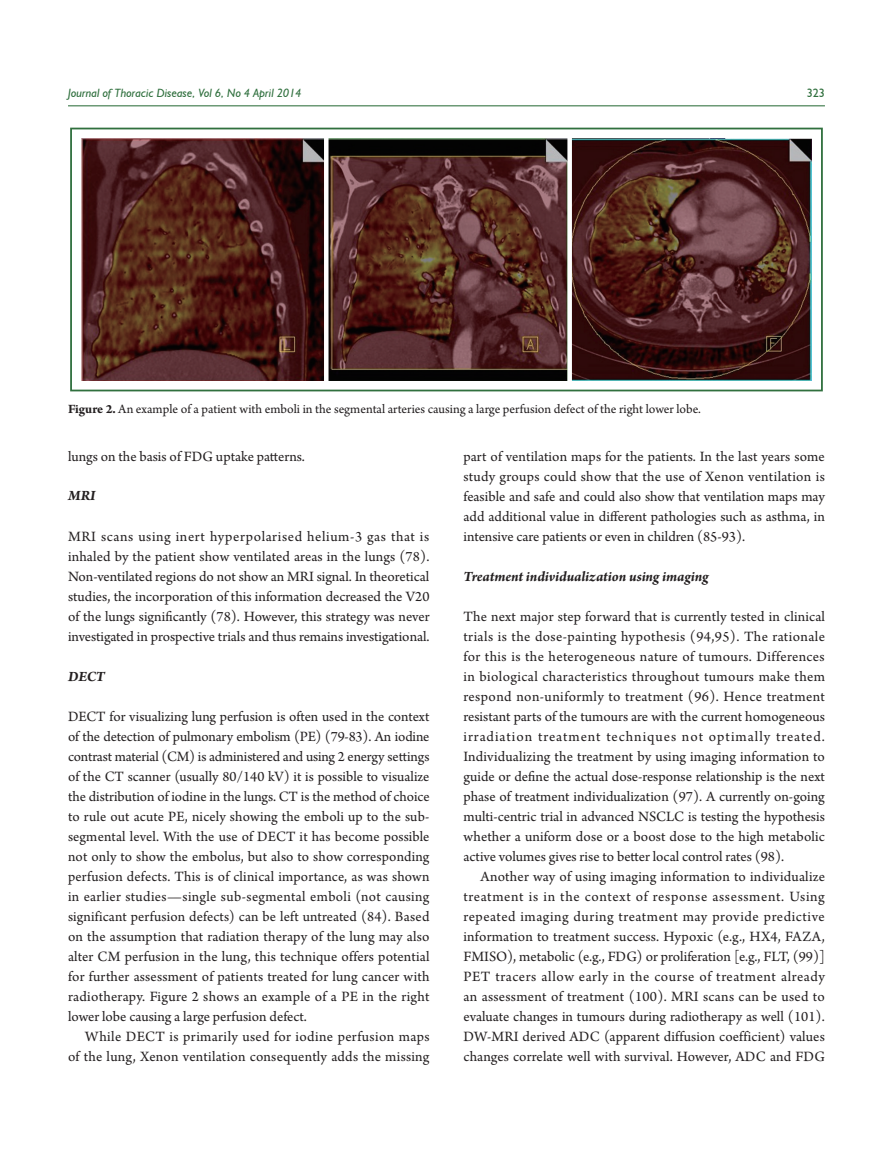
<style>
.page{position:relative;width:893px;height:1170px;background:#fff}
.page>*{position:absolute;margin:0;border:0;box-sizing:border-box;transform-origin:0 0}
.t1{font:15px/20px "Arno Pro";color:#231f20;text-align:justify}
.t2{font:15px/20px "Arno Pro";letter-spacing:.02em;color:#231f20;text-align:right}
.t3{font:italic 700 15px "Arno Pro";letter-spacing:-.005em;color:#231f20}
.t4{font:13.5px "Arno Pro";color:#231f20}
.t5{font:italic 12px "Humanist 521 BT";color:#30703e}
.t6{font:12px "Humanist 521 BT";color:#30703e}
.s1{font-weight:700}
</style>
<div class="page">
<hr style="left:68px;top:105px;width:757px;height:1px;background:#30703e">
<img style="left:82px;top:138px;width:729px;height:242px">
<div style="left:70px;top:128px;width:753px;height:263px;border:2px solid #30703e"></div>
<hr style="left:324px;top:134px;width:4px;height:249px;background:#fff">
<div style="left:567px;top:134px;width:5px;height:249px;background:#fff"></div>
<p class="t5" style="left:68px;top:86px;width:235px">Journal of Thoracic Disease, Vol 6, No 4 April 2014</p>
<p class="t6" style="left:807px;top:86px;width:20px">323</p>
<p class="t4" style="left:68px;top:401px;width:634px"><span class="s1">Figure 2.</span> An example of a patient with emboli in the segmental arteries causing a large perfusion defect of the right lower lobe.</p>
<p class="t1" style="left:68px;top:447px;width:238px">lungs on the basis of FDG uptake patterns.</p>
<p class="t3" style="left:68px;top:487px;width:29px">MRI</p>
<p class="t1" style="left:68px;top:527px;width:363px">MRI scans using inert hyperpolarised helium-3 gas that is inhaled by the patient show ventilated areas in the lungs (78).<br>Non-ventilated regions do not show an MRI signal. In theoretical studies, the incorporation of this information decreased the V20 of the lungs significantly (78). However, this strategy was never investigated in prospective trials and thus remains investigational.</p>
<p class="t3" style="left:68px;top:667px;width:39px">DECT</p>
<p class="t1" style="left:68px;top:707px;width:363px">DECT for visualizing lung perfusion is often used in the context of the detection of pulmonary embolism (PE) (79-83). An iodine contrast material (CM) is administered and using 2 energy settings of the CT scanner (usually 80/140 kV) it is possible to visualize the distribution of iodine in the lungs. CT is the method of choice to rule out acute PE, nicely showing the emboli up to the sub&shy;segmental level. With the use of DECT it has become possible not only to show the embolus, but also to show corresponding perfusion defects. This is of clinical importance, as was shown in earlier studies—single sub-segmental emboli (not causing significant perfusion defects) can be left untreated (84). Based on the assumption that radiation therapy of the lung may also alter CM perfusion in the lung, this technique offers potential for further assessment of patients treated for lung cancer with radiotherapy. Figure 2 shows an example of a PE in the right lower lobe causing a large perfusion defect.</p>
<p class="t2" style="left:68px;top:1026px;width:363px">While DECT is primarily used for iodine perfusion maps<br>of the lung, Xenon ventilation consequently adds the missing</p>
<p class="t1" style="left:463px;top:447px;width:363px">part of ventilation maps for the patients. In the last years some study groups could show that the use of Xenon ventilation is feasible and safe and could also show that ventilation maps may add additional value in different pathologies such as asthma, in intensive care patients or even in children (85-93).</p>
<p class="t3" style="left:463px;top:567px;width:247px">Treatment individualization using imaging</p>
<p class="t1" style="left:463px;top:607px;width:363px">The next major step forward that is currently tested in clinical trials is the dose-painting hypothesis (94,95). The rationale for this is the heterogeneous nature of tumours. Differences in biological characteristics throughout tumours make them respond non-uniformly to treatment (96). Hence treatment resistant parts of the tumours are with the current homogeneous irradiation treatment techniques not optimally treated.<br>Individualizing the treatment by using imaging information to guide or define the actual dose-response relationship is the next phase of treatment individualization (97). A currently on-going multi-centric trial in advanced NSCLC is testing the hypothesis whether a uniform dose or a boost dose to the high metabolic active volumes gives rise to better local control rates (98).</p>
<p class="t1" style="left:463px;top:867px;width:363px;text-indent:17px">Another way of using imaging information to individualize treatment is in the context of response assessment. Using repeated imaging during treatment may provide predictive information to treatment success. Hypoxic (e.g., HX4, FAZA, FMISO), metabolic (e.g., FDG) or proliferation [e.g., FLT, (99)] PET tracers allow early in the course of treatment already an assessment of treatment (100). MRI scans can be used to evaluate changes in tumours during radiotherapy as well (101).<br>DW-MRI derived ADC (apparent diffusion coefficient) values changes correlate well with survival. However, ADC and FDG</p>
</div>
